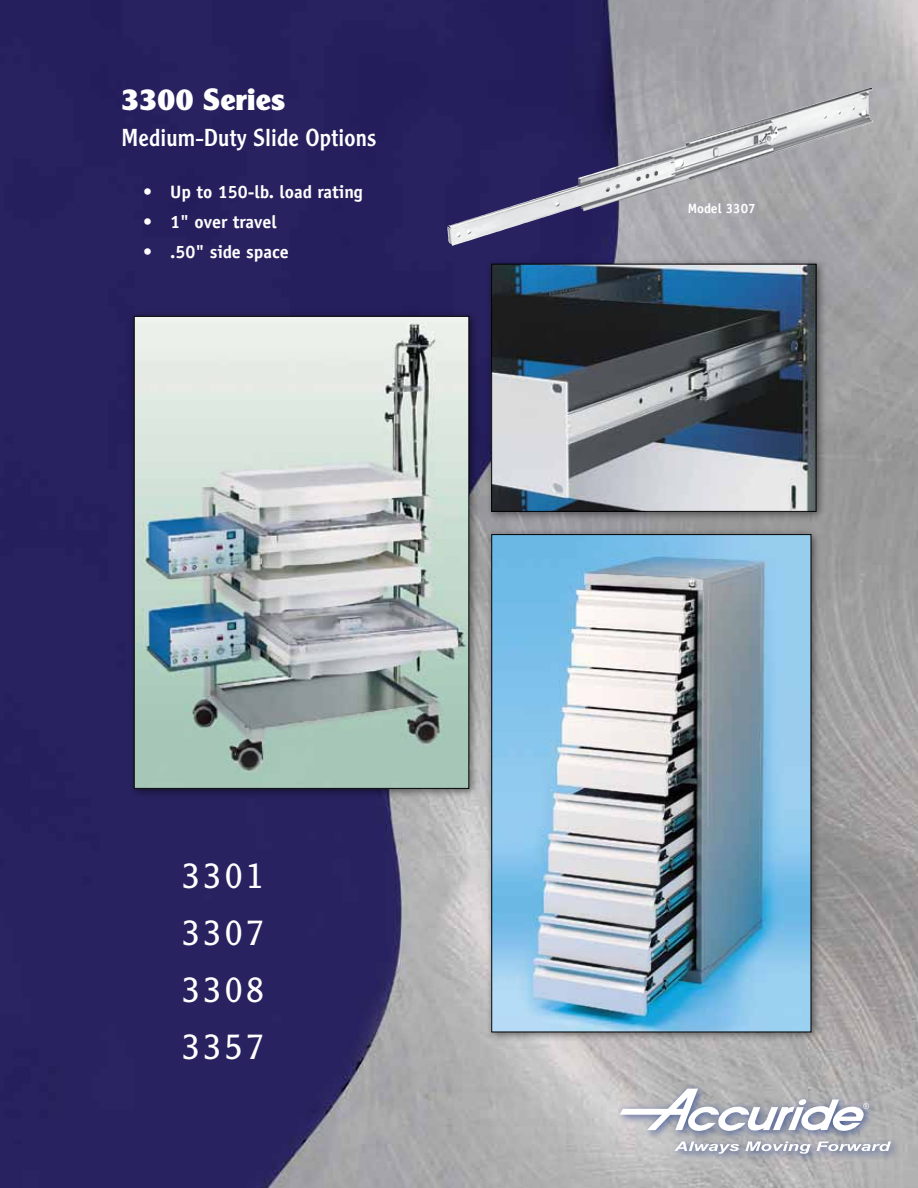
<style>
.page{position:relative;width:918px;height:1188px;background:#fff}
.page>*{position:absolute;margin:0;border:0;box-sizing:border-box;transform-origin:0 0}
.t1{font:300 36px/57px "Clearface Gothic LH";letter-spacing:.11em;color:#fff;text-align:justify}
.t2{font:900 30px "Clearface Gothic LH";letter-spacing:.01em;color:#fff}
.t3{font:24px "Clearface Gothic LH";letter-spacing:.01em;color:#fff}
.t4{font:700 18px "Officina Sans";color:#fff}
.t5{font:700 13.5px "Officina Sans";color:#fff}
</style>
<div class="page">
<img style="left:0;top:0;width:918px;height:1188px">
<div style="left:615px;top:1083px;width:286px;height:81px;background:#25408f;opacity:.75"></div>
<svg style="left:674px;top:1142px;width:65px;height:12px"></svg>
<svg style="left:745px;top:1142px;width:146px;height:12px"></svg>
<svg style="left:620px;top:1089px;width:249px;height:42px"></svg>
<div style="left:128px;top:310px;width:351px;height:489px;background:#000;opacity:.5"></div>
<img style="left:136px;top:318px;width:331px;height:469px">
<div style="left:134px;top:316px;width:335px;height:473px;border:1px solid #000"></div>
<div style="left:485px;top:258px;width:342px;height:264px;background:#000;opacity:.5"></div>
<img style="left:493px;top:266px;width:321px;height:244px">
<div style="left:491px;top:264px;width:325px;height:248px;border:1px solid #000"></div>
<div style="left:485px;top:528px;width:337px;height:515px;background:#000;opacity:.5"></div>
<img style="left:493px;top:536px;width:316px;height:494px">
<div style="left:491px;top:534px;width:320px;height:498px;border:1px solid #000"></div>
<img style="left:572px;top:88px;width:296px;height:99px">
<h2 class="t2" style="left:122px;top:81px;width:165px">3300 Series</h2>
<h3 class="t3" style="left:122px;top:123px;width:256px">Medium-Duty Slide Options</h3>
<p class="t4" style="left:143px;top:181px;width:221px">• Up to 150-lb. load rating</p>
<p class="t4" style="left:143px;top:211px;width:135px">• 1" over travel</p>
<p class="t4" style="left:143px;top:241px;width:147px">• .50" side space</p>
<h1 class="t1" style="left:183px;top:846px;width:83px">3301<br>3307<br>3308<br>3357</h1>
<p class="t5" style="left:688px;top:200px;width:69px">Model 3307</p>
</div>
